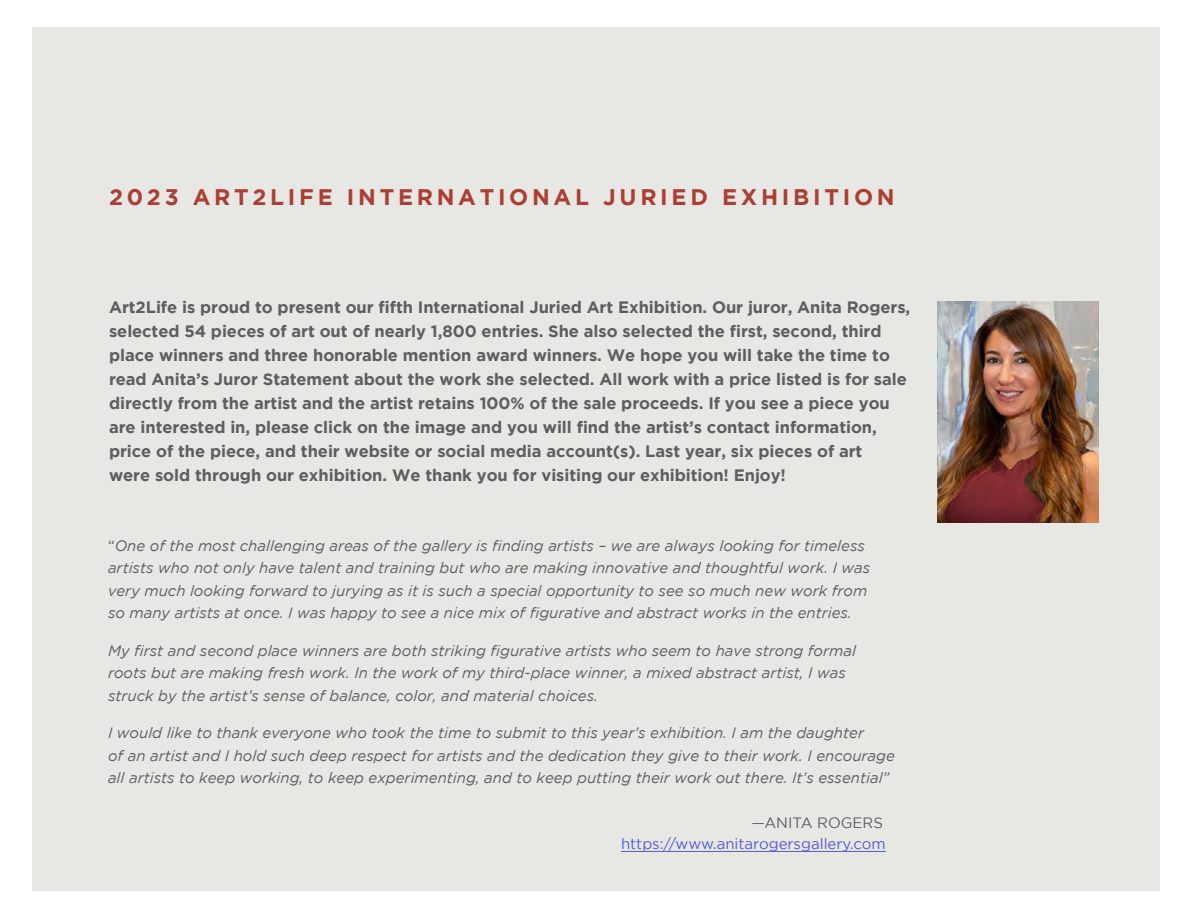
<style>
.page{position:relative;width:1188px;height:918px;background:#fff}
.page>*{position:absolute;margin:0;border:0;box-sizing:border-box;transform-origin:0 0}
.t1{font:700 22.5px "Gotham";letter-spacing:.165em;color:#ad3e33}
.t2{font:700 16.5px/24px "Gotham";letter-spacing:-.005em;color:#5c5e60}
.t3{font:italic 15px/22.5px "Gotham";color:#5c5e60}
.t4{font:15px "Gotham";color:#4f5cd6}
.t5{font:15px "Gotham";color:#5c5e60}
.s1{font-style:normal}
</style>
<div class="page">
<div style="left:32px;top:27px;width:1128px;height:864px;background:#e7e7e4"></div>
<img style="left:937px;top:301px;width:161px;height:221px">
<hr style="left:621px;top:851px;width:265px;height:1px;background:#4f5cd6">
<h1 class="t1" style="left:109px;top:184px;width:787px">2023 ART2LIFE INTERNATIONAL JURIED EXHIBITION</h1>
<p class="t2" style="left:109px;top:295px;width:803px">Art2Life is proud to present our fifth International Juried Art Exhibition. Our juror, Anita Rogers, selected 54 pieces of art out of nearly 1,800 entries. She also selected the first, second, third place winners and three honorable mention award winners. We hope you will take the time to read Anita’s Juror Statement about the work she selected. All work with a price listed is for sale directly from the artist and the artist retains 100% of the sale proceeds. If you see a piece you are interested in, please click on the image and you will find the artist’s contact information, price of the piece, and their website or social media account(s). Last year, six pieces of art<br>were sold through our exhibition. We thank you for visiting our exhibition! Enjoy!</p>
<p class="t3" style="left:108px;top:534px;width:764px"><span class="s1">“</span>One of the most challenging areas of the gallery is finding artists – we are always looking for timeless artists who not only have talent and training but who are making innovative and thoughtful work. I was very much looking forward to jurying as it is such a special opportunity to see so much new work from so many artists at once. I was happy to see a nice mix of figurative and abstract works in the entries.</p>
<p class="t3" style="left:108px;top:639px;width:750px">My first and second place winners are both striking figurative artists who seem to have strong formal roots but are making fresh work. In the work of my third-place winner, a mixed abstract artist, I was struck by the artist’s sense of balance, color, and material choices.</p>
<p class="t3" style="left:108px;top:722px;width:788px">I would like to thank everyone who took the time to submit to this year’s exhibition. I am the daughter<br>of an artist and I hold such deep respect for artists and the dedication they give to their work. I encourage all artists to keep working, to keep experimenting, and to keep putting their work out there. It’s essential”</p>
<p class="t5" style="left:752px;top:815px;width:133px">—ANITA ROGERS</p>
<p class="t4" style="left:621px;top:836px;width:266px">https://www.anitarogersgallery.com</p>
</div>
